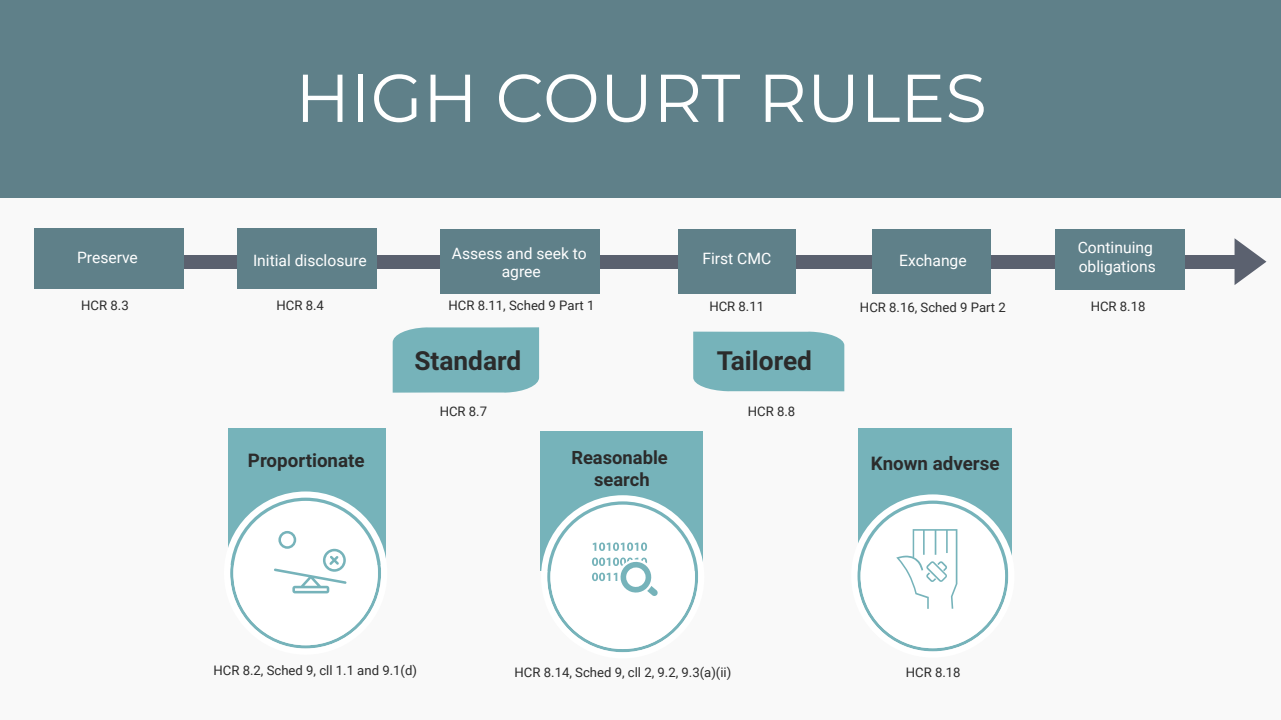
<style>
.page{position:relative;width:1281px;height:720px;background:#fff}
.page>*{position:absolute;margin:0;border:0;box-sizing:border-box;transform-origin:0 0}
.t1{font:67.5px "Montserrat";color:#fff}
.t2{font:700 26.25px "Roboto";color:#2b2b2b}
.t3{font:700 18.75px "Roboto";color:#2b2b2b}
.t4{font:700 18.38px/22px "Roboto";color:#2b2b2b;text-align:center}
.t5{font:15.62px/18.2px "Roboto";color:#fff;text-align:center}
.t6{font:13.12px "Roboto";color:#2b2b2b}
</style>
<div class="page">
<div style="left:0;top:0;width:1280px;height:720px;background:#f9f9f9"></div>
<div style="left:693px;top:332px;width:151px;height:59px;background:#76b3ba"></div>
<svg style="left:1234px;top:238px;width:32px;height:47px"></svg>
<div style="left:180px;top:255px;width:72px;height:14px;background:#5b616f"></div>
<div style="left:324px;top:255px;width:72px;height:14px;background:#5b616f"></div>
<div style="left:396px;top:255px;width:72px;height:14px;background:#5b616f"></div>
<div style="left:539px;top:255px;width:72px;height:14px;background:#5b616f"></div>
<div style="left:611px;top:255px;width:72px;height:14px;background:#5b616f"></div>
<div style="left:754px;top:255px;width:73px;height:14px;background:#5b616f"></div>
<div style="left:826px;top:255px;width:72px;height:14px;background:#5b616f"></div>
<div style="left:970px;top:255px;width:72px;height:14px;background:#5b616f"></div>
<div style="left:1041px;top:255px;width:73px;height:14px;background:#5b616f"></div>
<div style="left:1113px;top:255px;width:72px;height:14px;background:#5f8089"></div>
<div style="left:1185px;top:255px;width:49px;height:14px;background:#5b616f"></div>
<div style="left:0;top:0;width:1280px;height:198px;background:#5f8089"></div>
<div style="left:35px;top:229px;width:149px;height:60px;background:#5f8089"></div>
<div style="left:678px;top:229px;width:117px;height:65px;background:#5f8089"></div>
<div style="left:872px;top:229px;width:118px;height:65px;background:#5f8089"></div>
<div style="left:237px;top:229px;width:140px;height:60px;background:#5f8089"></div>
<div style="left:439px;top:229px;width:160px;height:65px;background:#5f8089"></div>
<div style="left:1055px;top:229px;width:129px;height:61px;background:#5f8089"></div>
<div style="left:228px;top:428px;width:158px;height:137px;background:#76b3ba"></div>
<div style="left:392px;top:327px;width:147px;height:66px;background:#76b3ba"></div>
<div style="left:540px;top:431px;width:163px;height:139px;background:#76b3ba"></div>
<div style="left:858px;top:428px;width:154px;height:141px;background:#76b3ba"></div>
<svg style="left:541px;top:495px;width:162px;height:157px"></svg>
<svg style="left:228px;top:491px;width:158px;height:158px"></svg>
<svg style="left:857px;top:494px;width:155px;height:158px"></svg>
<h1 class="t1" style="left:295px;top:57px;width:693px">HIGH COURT RULES</h1>
<p class="t5" style="left:452px;top:245px;width:136px">Assess and seek to agree</p>
<p class="t5" style="left:1077px;top:239px;width:80px;text-align:left">Continuing obligations</p>
<p class="t5" style="left:77px;top:248px;width:62px">Preserve</p>
<p class="t5" style="left:253px;top:251px;width:115px">Initial disclosure</p>
<p class="t5" style="left:702px;top:249px;width:70px">First CMC</p>
<p class="t5" style="left:899px;top:251px;width:69px">Exchange</p>
<p class="t6" style="left:81px;top:297px;width:49px">HCR 8.3</p>
<p class="t6" style="left:276px;top:297px;width:49px">HCR 8.4</p>
<p class="t6" style="left:709px;top:299px;width:56px">HCR 8.11</p>
<p class="t6" style="left:448px;top:298px;width:147px">HCR 8.11, Sched 9 Part 1</p>
<p class="t6" style="left:859px;top:300px;width:147px">HCR 8.16, Sched 9 Part 2</p>
<p class="t6" style="left:1090px;top:299px;width:56px">HCR 8.18</p>
<h2 class="t2" style="left:414px;top:345px;width:108px">Standard</h2>
<h2 class="t2" style="left:716px;top:346px;width:97px">Tailored</h2>
<h3 class="t3" style="left:248px;top:450px;width:118px">Proportionate</h3>
<p class="t6" style="left:439px;top:403px;width:49px">HCR 8.7</p>
<p class="t6" style="left:747px;top:404px;width:49px">HCR 8.8</p>
<h3 class="t4" style="left:571px;top:446px;width:98px">Reasonable search</h3>
<h3 class="t3" style="left:870px;top:453px;width:130px">Known adverse</h3>
<p class="t6" style="left:213px;top:663px;width:205px">HCR 8.2, Sched 9, cll 1.1 and 9.1(d)</p>
<p class="t6" style="left:514px;top:665px;width:218px">HCR 8.14, Sched 9, cll 2, 9.2, 9.3(a)(ii)</p>
<p class="t6" style="left:905px;top:665px;width:56px">HCR 8.18</p>
</div>
